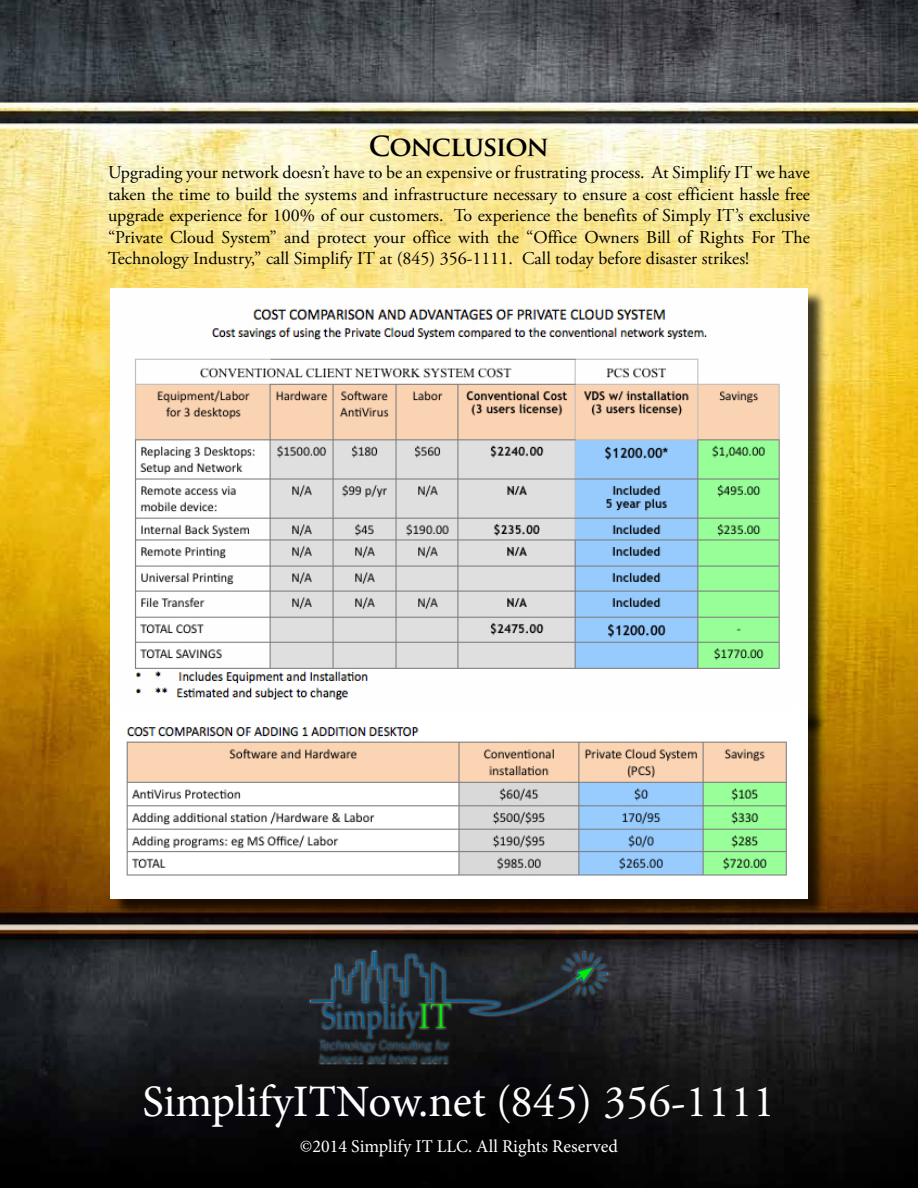
<style>
.page{position:relative;width:918px;height:1188px;background:#fff}
.page>*{position:absolute;margin:0;border:0;box-sizing:border-box;transform-origin:0 0}
.t1{font:45px "Minion Pro";color:#fff}
.t2{font:700 27px "Trajan Pro";letter-spacing:-.05em;color:#000}
.t3{font:18px/21.6px "Adobe Garamond Pro";color:#000;text-align:justify}
.t4{font:18px "Minion Pro";color:#fff}
.s1{font-family:"Adobe Garamond Pro"}
</style>
<div class="page">
<img style="left:0;top:0;width:918px;height:1188px">
<div style="left:112px;top:291px;width:714px;height:446px;background:#000;opacity:.75"></div>
<img style="left:110px;top:288px;width:698px;height:420px">
<div style="left:112px;top:710px;width:714px;height:207px;background:#000;opacity:.75"></div>
<img style="left:110px;top:708px;width:698px;height:190px">
<img style="left:306px;top:947px;width:306px;height:122px">
<h2 class="t2" style="left:369px;top:130px;width:182px">CONCLUSION</h2>
<p class="t3" style="left:108px;top:162px;width:704px">Upgrading your network doesn’t have to be an expensive or frustrating process. At Simplify IT we have taken the time to build the systems and infrastructure necessary to ensure a cost efficient hassle free upgrade experience for 100% of our customers. To experience the benefits of Simply IT’s exclusive “Private Cloud System” and protect your office with the “Office Owners Bill of Rights For The Technology Industry,” call Simplify IT at (845) 356-1111. Call today before disaster strikes!</p>
<h1 class="t1" style="left:143px;top:1071px;width:634px">SimplifyITNow.net <span class="s1">(845) 356-1111</span></h1>
<p class="t4" style="left:300px;top:1135px;width:320px">©2014 Simplify IT LLC. All Rights Reserved</p>
</div>
